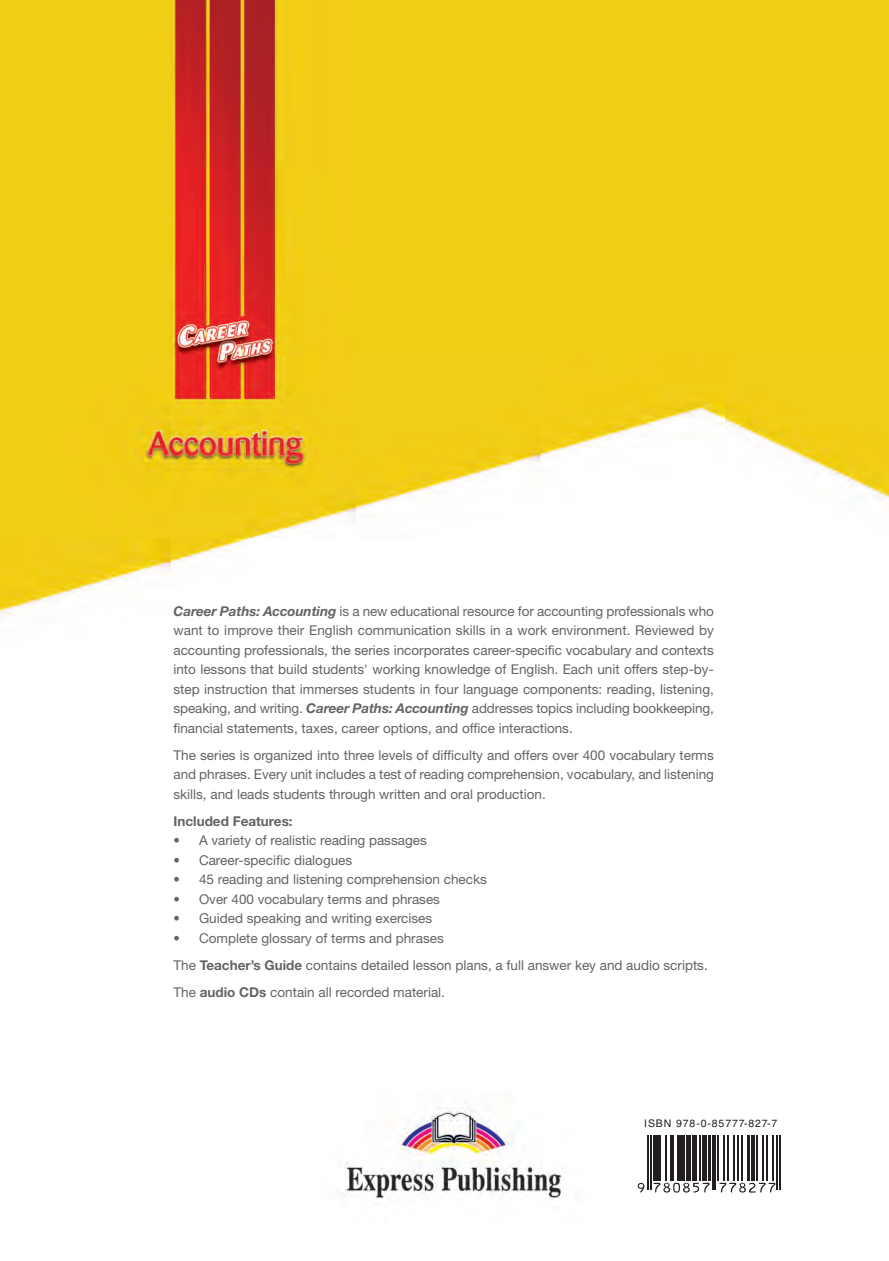
<style>
.page{position:relative;width:889px;height:1261px;background:#fff}
.page>*{position:absolute;margin:0;border:0;box-sizing:border-box;transform-origin:0 0}
.t1{font:13.5px/19.5px "Helvetica Neue LT Std";color:#636366;text-align:justify}
.t2{font:13.5px/27px "Helvetica Neue LT Std";color:#636366;scale:.95 1}
.t3{font:700 13.5px "Helvetica Neue LT Std";color:#636366}
.t4{font:10.5px "Helvetica LT Std";letter-spacing:.085em;color:#231f20}
.s1{font-weight:700;font-style:italic}
.s2{font-weight:700}
</style>
<div class="page">
<img style="left:0;top:0;width:889px;height:1204px">
<div style="left:630px;top:1113px;width:158px;height:86px;background:#fff"></div>
<svg style="left:637px;top:1135px;width:144px;height:58px"></svg>
<hr style="left:647px;top:1135px;width:2px;height:54px;background:#231f20">
<hr style="left:650px;top:1135px;width:2px;height:54px;background:#231f20">
<hr style="left:653px;top:1135px;width:4px;height:46px;background:#231f20">
<hr style="left:659px;top:1135px;width:2px;height:46px;background:#231f20">
<hr style="left:666px;top:1135px;width:1px;height:46px;background:#231f20">
<hr style="left:670px;top:1135px;width:1px;height:46px;background:#231f20">
<hr style="left:673px;top:1135px;width:1px;height:46px;background:#231f20">
<hr style="left:677px;top:1135px;width:4px;height:46px;background:#231f20">
<hr style="left:683px;top:1135px;width:2px;height:46px;background:#231f20">
<hr style="left:687px;top:1135px;width:4px;height:46px;background:#231f20">
<div style="left:692px;top:1135px;width:5px;height:46px;background:#231f20"></div>
<hr style="left:700px;top:1135px;width:1px;height:46px;background:#231f20">
<hr style="left:702px;top:1135px;width:4px;height:46px;background:#231f20">
<hr style="left:708px;top:1135px;width:2px;height:46px;background:#231f20">
<hr style="left:712px;top:1135px;width:1px;height:54px;background:#231f20">
<hr style="left:715px;top:1135px;width:1px;height:54px;background:#231f20">
<hr style="left:718px;top:1135px;width:1px;height:46px;background:#231f20">
<hr style="left:723px;top:1135px;width:1px;height:46px;background:#231f20">
<hr style="left:728px;top:1135px;width:1px;height:46px;background:#231f20">
<hr style="left:733px;top:1135px;width:1px;height:46px;background:#231f20">
<hr style="left:737px;top:1135px;width:2px;height:46px;background:#231f20">
<hr style="left:742px;top:1135px;width:1px;height:46px;background:#231f20">
<hr style="left:747px;top:1135px;width:3px;height:46px;background:#231f20">
<hr style="left:751px;top:1135px;width:3px;height:46px;background:#231f20">
<hr style="left:757px;top:1135px;width:1px;height:46px;background:#231f20">
<hr style="left:763px;top:1135px;width:1px;height:46px;background:#231f20">
<hr style="left:767px;top:1135px;width:1px;height:46px;background:#231f20">
<hr style="left:772px;top:1135px;width:1px;height:46px;background:#231f20">
<hr style="left:777px;top:1135px;width:1px;height:54px;background:#231f20">
<hr style="left:779px;top:1135px;width:2px;height:54px;background:#231f20">
<svg style="left:638px;top:1183px;width:7px;height:9px"></svg>
<svg style="left:653px;top:1183px;width:57px;height:9px"></svg>
<svg style="left:719px;top:1182px;width:57px;height:10px"></svg>
<p class="t1" style="left:173px;top:602px;width:542px"><span class="s1">Career Paths: Accounting</span> is a new educational resource for accounting professionals who want to improve their English communication skills in a work environment. Reviewed by accounting professionals, the series incorporates career-specific vocabulary and contexts into lessons that build students' working knowledge of English. Each unit offers step-by&shy;step instruction that immerses students in four language components: reading, listening, speaking, and writing. <span class="s1">Career Paths: Accounting</span> addresses topics including bookkeeping, financial statements, taxes, career options, and office interactions.</p>
<p class="t1" style="left:173px;top:746px;width:542px">The series is organized into three levels of difficulty and offers over 400 vocabulary terms and phrases. Every unit includes a test of reading comprehension, vocabulary, and listening skills, and leads students through written and oral production.</p>
<p class="t3" style="left:173px;top:816px;width:121px">Included Features:</p>
<p class="t2" style="left:173px;top:828px;width:268px">• A variety of realistic reading passages</p>
<p class="t2" style="left:173px;top:848px;width:190px">• Career-specific dialogues</p>
<p class="t2" style="left:173px;top:867px;width:331px">• 45 reading and listening comprehension checks</p>
<p class="t2" style="left:173px;top:887px;width:282px">• Over 400 vocabulary terms and phrases</p>
<p class="t2" style="left:173px;top:906px;width:274px">• Guided speaking and writing exercises</p>
<p class="t2" style="left:173px;top:926px;width:564px">• Complete glossary of terms and phrases<br>The <span class="s2">Teacher’s Guide</span> contains detailed lesson plans, a full answer key and audio scripts.<br>The <span class="s2">audio CDs</span> contain all recorded material.</p>
<p class="t4" style="left:644px;top:1119px;width:135px">ISBN 978-0-85777-827-7</p>
</div>
